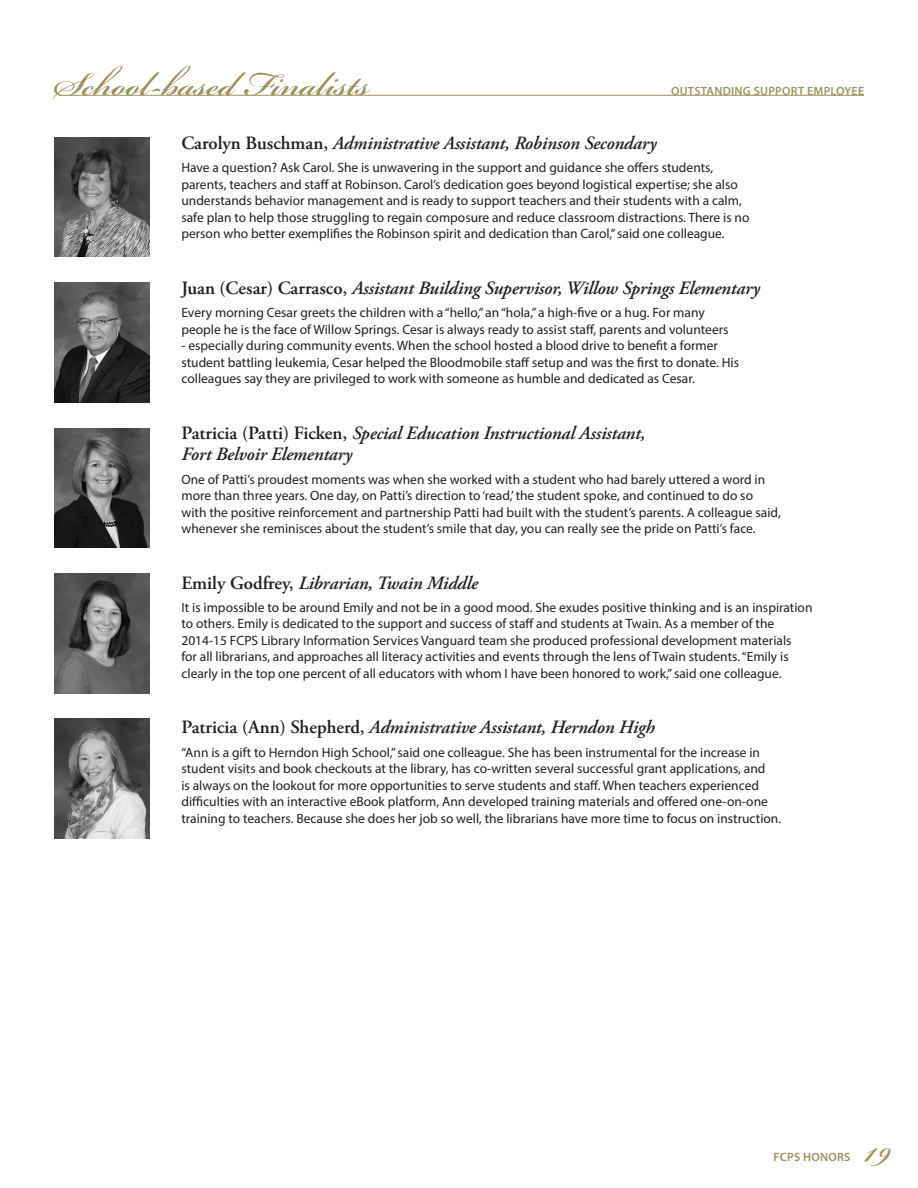
<style>
.page{position:relative;width:918px;height:1188px;background:#fff}
.page>*{position:absolute;margin:0;border:0;box-sizing:border-box;transform-origin:0 0}
.Finalists___Nominees{font:600 51px "Bickham Script Std";color:#a29161}
.t1{font:600 48px "Bickham Script Std";color:#a29161}
.Finalist_Header{font:italic 600 18.75px/21.8px "Adobe Garamond Pro";letter-spacing:-.01em;color:#231f20}
.Finalist_Body{font:13.5px/16.5px "Myriad Pro";color:#231f20}
.Finalist_Body-2{font:600 12px "Myriad Pro";letter-spacing:.02em;color:#a29161}
.s1{font-style:normal}
</style>
<div class="page">
<img style="left:54px;top:283px;width:96px;height:119px">
<img style="left:54px;top:137px;width:96px;height:120px">
<img style="left:54px;top:574px;width:96px;height:119px">
<img style="left:54px;top:719px;width:96px;height:120px">
<img style="left:54px;top:428px;width:96px;height:120px">
<hr style="left:59px;top:95px;width:805px;height:1px;background:#a29161">
<p class="Finalists___Nominees" style="left:54px;top:47px;width:317px">School-based Finalists</p>
<p class="Finalist_Body-2" style="left:671px;top:83px;width:195px">OUTSTANDING SUPPORT EMPLOYEE</p>
<p class="Finalist_Header" style="left:181px;top:133px;width:477px"><span class="s1">Carolyn Buschman,</span> Administrative Assistant, Robinson Secondary</p>
<p class="Finalist_Body" style="left:181px;top:159px;width:570px">Have a question? Ask Carol. She is unwavering in the support and guidance she offers students, parents, teachers and staff at Robinson. Carol’s dedication goes beyond logistical expertise; she also understands behavior management and is ready to support teachers and their students with a calm, safe plan to help those struggling to regain composure and reduce classroom distractions. There is no person who better exemplifies the Robinson spirit and dedication than Carol,” said one colleague.</p>
<p class="Finalist_Header" style="left:181px;top:278px;width:580px"><span class="s1">Juan (Cesar) Carrasco,</span> Assistant Building Supervisor, Willow Springs Elementary</p>
<p class="Finalist_Body" style="left:181px;top:304px;width:549px">Every morning Cesar greets the children with a “hello,” an “hola,” a high-five or a hug. For many people he is the face of Willow Springs. Cesar is always ready to assist staff, parents and volunteers</p>
<p class="Finalist_Body" style="left:181px;top:337px;width:559px">- especially during community events. When the school hosted a blood drive to benefit a former student battling leukemia, Cesar helped the Bloodmobile staff setup and was the first to donate. His colleagues say they are privileged to work with someone as humble and dedicated as Cesar.</p>
<p class="Finalist_Header" style="left:181px;top:423px;width:466px"><span class="s1">Patricia (Patti) Ficken,</span> Special Education Instructional Assistant,<br>Fort Belvoir Elementary</p>
<p class="Finalist_Body" style="left:181px;top:471px;width:601px">One of Patti’s proudest moments was when she worked with a student who had barely uttered a word in more than three years. One day, on Patti’s direction to ‘read,’ the student spoke, and continued to do so with the positive reinforcement and partnership Patti had built with the student’s parents. A colleague said, whenever she reminisces about the student’s smile that day, you can really see the pride on Patti’s face.</p>
<p class="Finalist_Header" style="left:181px;top:573px;width:298px"><span class="s1">Emily Godfrey,</span> Librarian, Twain Middle</p>
<p class="Finalist_Body" style="left:181px;top:599px;width:633px">It is impossible to be around Emily and not be in a good mood. She exudes positive thinking and is an inspiration to others. Emily is dedicated to the support and success of staff and students at Twain. As a member of the 2014-15 FCPS Library Information Services Vanguard team she produced professional development materials<br>for all librarians, and approaches all literacy activities and events through the lens of Twain students. “Emily is clearly in the top one percent of all educators with whom I have been honored to work,” said one colleague.</p>
<p class="Finalist_Header" style="left:181px;top:717px;width:475px"><span class="s1">Patricia (Ann) Shepherd,</span> Administrative Assistant, Herndon High</p>
<p class="Finalist_Body" style="left:181px;top:744px;width:601px">“Ann is a gift to Herndon High School,” said one colleague. She has been instrumental for the increase in student visits and book checkouts at the library, has co-written several successful grant applications, and<br>is always on the lookout for more opportunities to serve students and staff. When teachers experienced difficulties with an interactive eBook platform, Ann developed training materials and offered one-on-one training to teachers. Because she does her job so well, the librarians have more time to focus on instruction.</p>
<p class="Finalist_Body-2" style="left:774px;top:1149px;width:78px">FCPS HONORS</p>
<h2 class="t1" style="left:863px;top:1116px;width:29px">19</h2>
</div>
